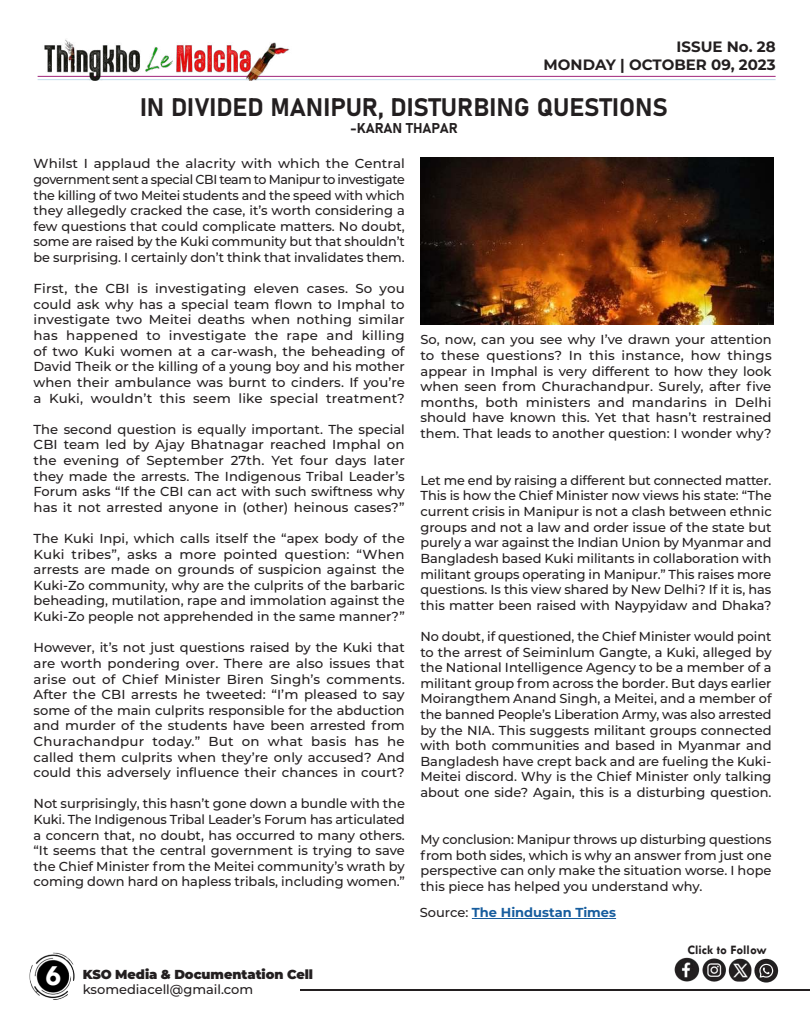
<style>
.page{position:relative;width:810px;height:1013px;background:#fff}
.page>*{position:absolute;margin:0;border:0;box-sizing:border-box;transform-origin:0 0}
.t1{font:700 30px "Tw Cen";color:#fff}
.t2{font:25px "Bahnschrift";color:#231f20}
.t3{font:700 15px/18px "Montserrat";color:#231f20;text-align:right}
.t4{font:14px "Bahnschrift";color:#231f20}
.t5{font:500 13px/15.6px "Montserrat";color:#231f20;text-align:justify}
.t6{font:900 13px "Montserrat";letter-spacing:-.005em;color:#231f20}
.t7{font:700 13px "Montserrat";color:#175d9e}
.t8{font:700 13px "Tw Cen";color:#231f20}
.s1{font-weight:500;color:#231f20}
</style>
<div class="page">
<hr style="left:301px;top:989px;width:509px;height:1px;background:#231f20">
<img style="left:674px;top:957px;width:78px;height:25px">
<img style="left:754px;top:958px;width:25px;height:24px">
<img style="left:29px;top:952px;width:46px;height:47px">
<hr style="left:38px;top:76px;width:738px;height:1px;background:#9f257a">
<hr style="left:38px;top:79px;width:738px;height:1px;background:#c5dded">
<img style="left:38px;top:39px;width:253px;height:41px">
<hr style="left:472px;top:918px;width:144px;height:1px;background:#175d9e">
<img style="left:420px;top:157px;width:354px;height:168px">
<p class="t3" style="left:544px;top:36px;width:233px">ISSUE No. 28<br>MONDAY | OCTOBER 09, 2023</p>
<h2 class="t2" style="left:140px;top:88px;width:529px">IN DIVIDED MANIPUR, DISTURBING QUESTIONS</h2>
<p class="t4" style="left:350px;top:117px;width:109px">-KARAN THAPAR</p>
<p class="t5" style="left:34px;top:155px;width:373px">Whilst I applaud the alacrity with which the Central government sent a special CBI team to Manipur to investigate the killing of two Meitei students and the speed with which they allegedly cracked the case, it’s worth considering a few questions that could complicate matters. No doubt, some are raised by the Kuki community but that shouldn’t be surprising. I certainly don’t think that invalidates them.</p>
<p class="t5" style="left:34px;top:280px;width:373px">First, the CBI is investigating eleven cases. So you could ask why has a special team flown to Imphal to investigate two Meitei deaths when nothing similar has happened to investigate the rape and killing of two Kuki women at a car-wash, the beheading of David Theik or the killing of a young boy and his mother when their ambulance was burnt to cinders. If you’re a Kuki, wouldn’t this seem like special treatment?</p>
<p class="t5" style="left:34px;top:421px;width:373px">The second question is equally important. The special CBI team led by Ajay Bhatnagar reached Imphal on the evening of September 27th. Yet four days later they made the arrests. The Indigenous Tribal Leader’s Forum asks “If the CBI can act with such swiftness why has it not arrested anyone in (other) heinous cases?”</p>
<p class="t5" style="left:34px;top:530px;width:373px">The Kuki Inpi, which calls itself the “apex body of the Kuki tribes”, asks a more pointed question: “When arrests are made on grounds of suspicion against the Kuki-Zo community, why are the culprits of the barbaric beheading, mutilation, rape and immolation against the Kuki-Zo people not apprehended in the same manner?”</p>
<p class="t5" style="left:34px;top:639px;width:373px">However, it’s not just questions raised by the Kuki that are worth pondering over. There are also issues that arise out of Chief Minister Biren Singh’s comments.<br>After the CBI arrests he tweeted: “I’m pleased to say some of the main culprits responsible for the abduction and murder of the students have been arrested from Churachandpur today.” But on what basis has he called them culprits when they’re only accused? And could this adversely influence their chances in court?</p>
<p class="t5" style="left:34px;top:795px;width:373px">Not surprisingly, this hasn’t gone down a bundle with the Kuki. The Indigenous Tribal Leader’s Forum has articulated a concern that, no doubt, has occurred to many others. “It seems that the central government is trying to save the Chief Minister from the Meitei community’s wrath by coming down hard on hapless tribals, including women.”</p>
<h1 class="t1" style="left:46px;top:957px;width:17px">6</h1>
<p class="t6" style="left:83px;top:964px;width:232px">KSO Media &amp; Documentation Cell</p>
<p class="t5" style="left:83px;top:981px;width:172px">ksomediacell@gmail.com</p>
<p class="t5" style="left:420px;top:331px;width:353px">So, now, can you see why I’ve drawn your attention to these questions? In this instance, how things appear in Imphal is very different to how they look when seen from Churachandpur. Surely, after five months, both ministers and mandarins in Delhi should have known this. Yet that hasn’t restrained them. That leads to another question: I wonder why?</p>
<p class="t5" style="left:420px;top:472px;width:353px">Let me end by raising a different but connected matter.<br>This is how the Chief Minister now views his state: “The current crisis in Manipur is not a clash between ethnic groups and not a law and order issue of the state but purely a war against the Indian Union by Myanmar and Bangladesh based Kuki militants in collaboration with militant groups operating in Manipur.” This raises more questions. Is this view shared by New Delhi? If it is, has this matter been raised with Naypyidaw and Dhaka?</p>
<p class="t5" style="left:420px;top:628px;width:353px">No doubt, if questioned, the Chief Minister would point to the arrest of Seiminlum Gangte, a Kuki, alleged by the National Intelligence Agency to be a member of a militant group from across the border. But days earlier Moirangthem Anand Singh, a Meitei, and a member of the banned People’s Liberation Army, was also arrested by the NIA. This suggests militant groups connected with both communities and based in Myanmar and Bangladesh have crept back and are fueling the Kuki-Meitei discord. Why is the Chief Minister only talking about one side? Again, this is a disturbing question.</p>
<p class="t5" style="left:420px;top:830px;width:353px">My conclusion: Manipur throws up disturbing questions from both sides, which is why an answer from just one perspective can only make the situation worse. I hope this piece has helped you understand why.</p>
<p class="t7" style="left:420px;top:903px;width:198px"><span class="s1">Source:</span> The Hindustan Times</p>
<p class="t8" style="left:687px;top:941px;width:81px">Click to Follow</p>
</div>
